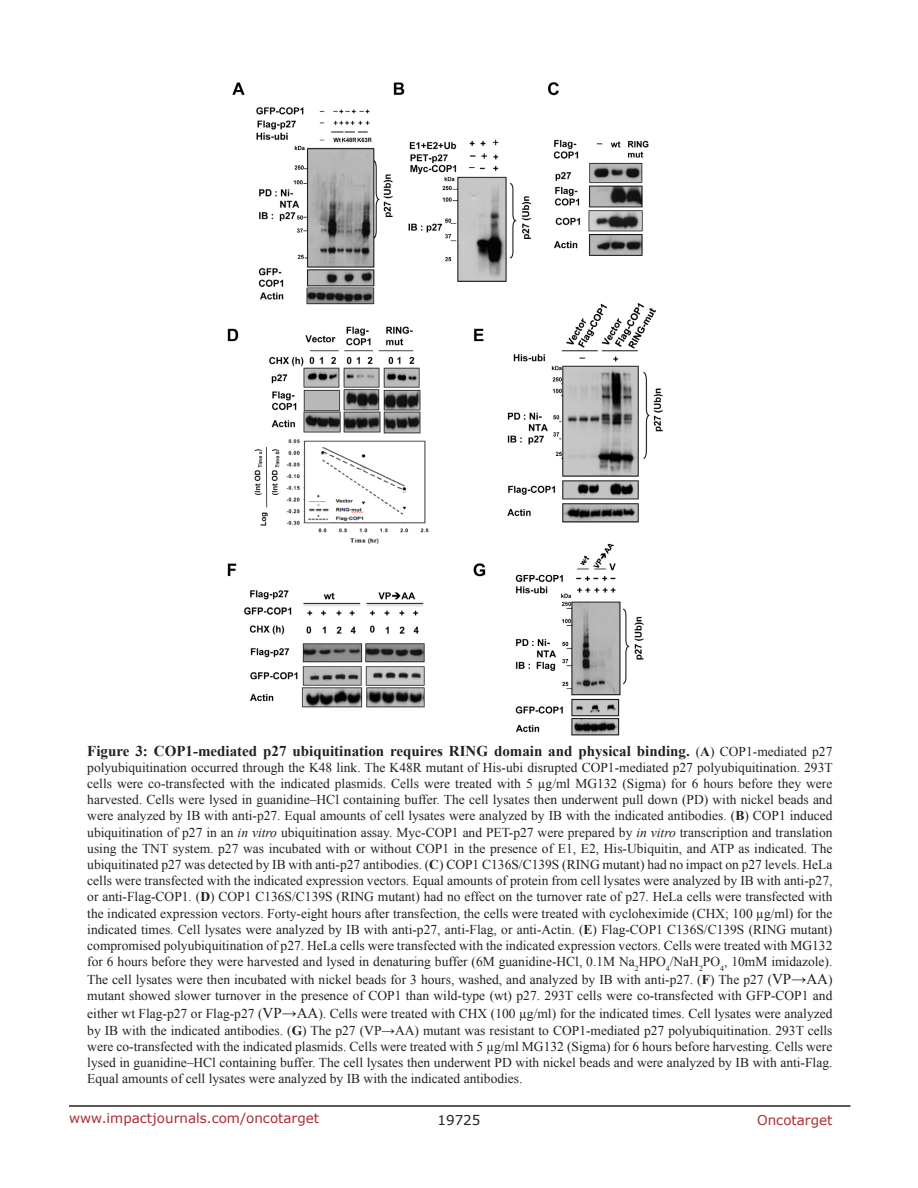
<style>
.page{position:relative;width:918px;height:1188px;background:#fff}
.page>*{position:absolute;margin:0;border:0;box-sizing:border-box;transform-origin:0 0}
.FigureText{font:700 15px "Times New Roman";color:#221f22}
.FigureText-2{font:13.5px/16.2px "Times New Roman";color:#221f22;text-align:justify}
.t1{font:13.5px "Verdana";color:#ac2b31}
.t2{font:13.5px "Verdana";color:#221f22}
.s1{font-weight:400;font-size:13.5px}
.s2{font-size:13.5px}
.s3{font-weight:700}
.s4{font-style:italic}
.s5{font-size:15px}
</style>
<div class="page">
<hr style="left:69px;top:1105px;width:781px;height:2px;background:#231f20">
<img style="left:227px;top:82px;width:436px;height:654px">
<p class="FigureText" style="left:87px;top:740px;width:747px">Figure 3: COP1-mediated p27 ubiquitination requires RING domain and physical binding. <span class="s1">(</span><span class="s2">A</span><span class="s1">) COP1-mediated p27</span></p>
<p class="FigureText-2" style="left:87px;top:759px;width:747px">polyubiquitination occurred through the K48 link. The K48R mutant of His-ubi disrupted COP1-mediated p27 polyubiquitination. 293T cells were co-transfected with the indicated plasmids. Cells were treated with 5 µg/ml MG132 (Sigma) for 6 hours before they were harvested. Cells were lysed in guanidine–HCl containing buffer. The cell lysates then underwent pull down (PD) with nickel beads and were analyzed by IB with anti-p27. Equal amounts of cell lysates were analyzed by IB with the indicated antibodies. (<span class="s3">B</span>) COP1 induced ubiquitination of p27 in an <span class="s4">in vitro</span> ubiquitination assay. Myc-COP1 and PET-p27 were prepared by <span class="s4">in vitro</span> transcription and translation using the TNT system. p27 was incubated with or without COP1 in the presence of E1, E2, His-Ubiquitin, and ATP as indicated. The ubiquitinated p27 was detected by IB with anti-p27 antibodies. (<span class="s3">C</span>) COP1 C136S/C139S (RING mutant) had no impact on p27 levels. HeLa cells were transfected with the indicated expression vectors. Equal amounts of protein from cell lysates were analyzed by IB with anti-p27, or anti-Flag-COP1. (<span class="s3">D</span>) COP1 C136S/C139S (RING mutant) had no effect on the turnover rate of p27. HeLa cells were transfected with the indicated expression vectors. Forty-eight hours after transfection, the cells were treated with cycloheximide (CHX; 100 µg/ml) for the indicated times. Cell lysates were analyzed by IB with anti-p27, anti-Flag, or anti-Actin. (<span class="s3">E</span>) Flag-COP1 C136S/C139S (RING mutant) compromised polyubiquitination of p27. HeLa cells were transfected with the indicated expression vectors. Cells were treated with MG132 for 6 hours before they were harvested and lysed in denaturing buffer (6M guanidine-HCl, 0.1M Na<sub>2</sub>HPO<sub>4</sub>/NaH<sub>2</sub>PO<sub>4</sub>, 10mM imidazole).</p>
<p class="FigureText-2" style="left:87px;top:971px;width:747px">The cell lysates were then incubated with nickel beads for 3 hours, washed, and analyzed by IB with anti-p27. (<span class="s3">F</span>) The p27 (<span class="s5">VP→AA</span>) mutant showed slower turnover in the presence of COP1 than wild-type (wt) p27. 293T cells were co-transfected with GFP-COP1 and</p>
<p class="FigureText-2" style="left:87px;top:1006px;width:747px">either wt Flag-p27 or Flag-p27 (<span class="s5">VP→AA</span>). Cells were treated with CHX (100 µg/ml) for the indicated times. Cell lysates were analyzed by IB with the indicated antibodies. (<span class="s3">G</span>) The p27 (VP→AA) mutant was resistant to COP1-mediated p27 polyubiquitination. 293T cells were co-transfected with the indicated plasmids. Cells were treated with 5 µg/ml MG132 (Sigma) for 6 hours before harvesting. Cells were lysed in guanidine–HCl containing buffer. The cell lysates then underwent PD with nickel beads and were analyzed by IB with anti-Flag.<br>Equal amounts of cell lysates were analyzed by IB with the indicated antibodies.</p>
<p class="t1" style="left:69px;top:1109px;width:252px">www.impactjournals.com/oncotarget</p>
<p class="t2" style="left:438px;top:1111px;width:44px">19725</p>
<p class="t1" style="left:757px;top:1111px;width:77px">Oncotarget</p>
</div>
